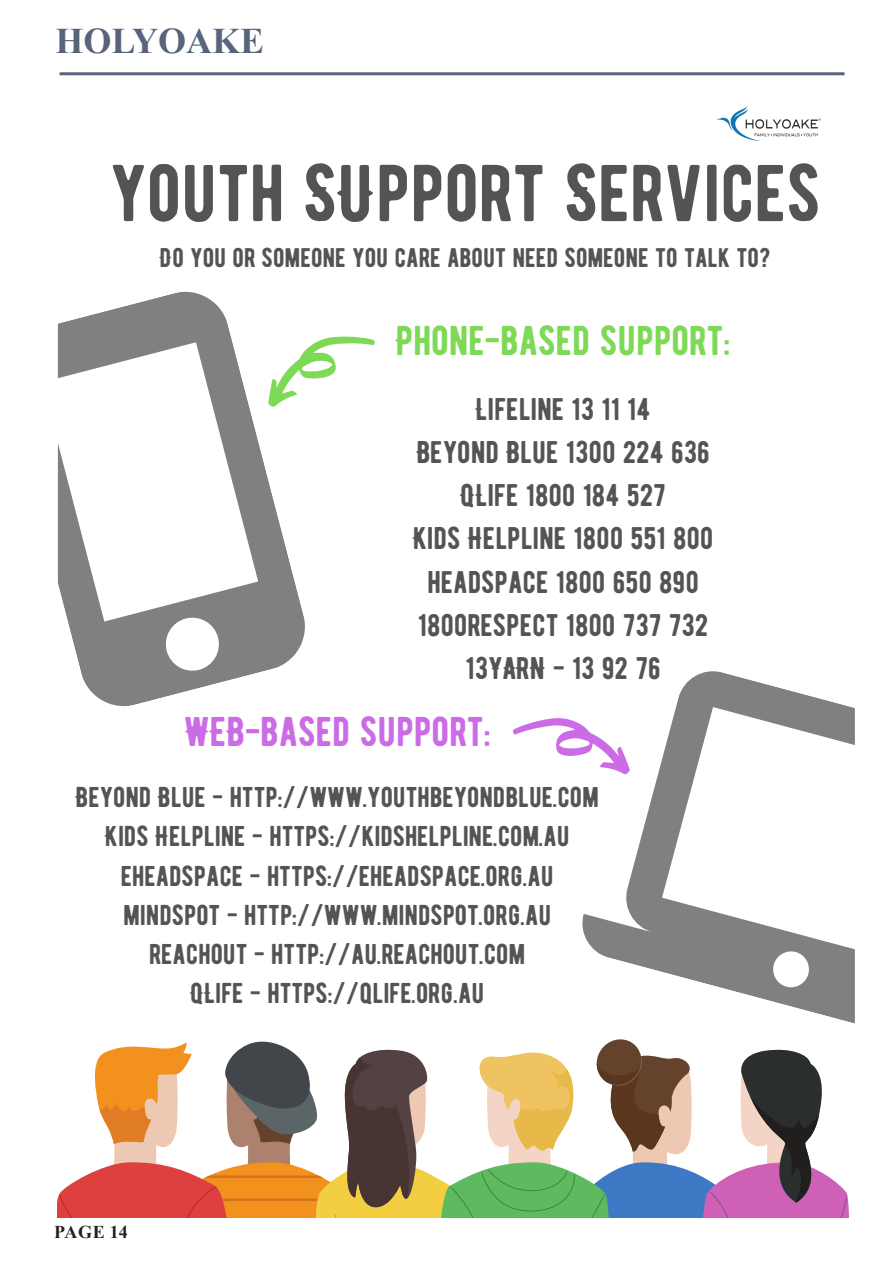
<style>
.page{position:relative;width:893px;height:1263px;background:#fff}
.page>*{position:absolute;margin:0;border:0;box-sizing:border-box;transform-origin:0 0}
.t1{font:80.25px "BERNIER Regular";color:#545454}
.t2{font:41.4px "BERNIER Regular";color:#7ed957}
.t3{font:41.4px "BERNIER Regular";color:#cb6ce6}
.t4{font:700 36px "Times New Roman";color:#58647b}
.t5{font:31.35px/43.2px "BERNIER Regular";color:#545454;text-align:center}
.t6{font:28.65px/39.2px "BERNIER Regular";color:#545454;text-align:center}
.t7{font:27px "BERNIER Regular";color:#545454}
.t8{font:700 18px "Times New Roman";letter-spacing:.015em;color:#231f20}
</style>
<div class="page">
<hr style="left:60px;top:72px;width:784px;height:3px;background:#58647b">
<svg style="left:58px;top:1039px;width:791px;height:178px"></svg>
<svg style="left:58px;top:291px;width:247px;height:416px"></svg>
<svg style="left:582px;top:671px;width:273px;height:353px"></svg>
<svg style="left:268px;top:337px;width:107px;height:70px"></svg>
<svg style="left:513px;top:718px;width:117px;height:56px"></svg>
<img style="left:718px;top:107px;width:103px;height:34px">
<p class="t4" style="left:55px;top:15px;width:210px">HOLYOAKE</p>
<p class="t1" style="left:109px;top:142px;width:713px">YOUTH SUPPORT SERVICES</p>
<p class="t7" style="left:160px;top:241px;width:612px">DO YOU OR SOMEONE YOU CARE ABOUT NEED SOMEONE TO TALK TO?</p>
<p class="t2" style="left:396px;top:314px;width:336px">PHONE-BASED SUPPORT:</p>
<p class="t5" style="left:413px;top:387px;width:302px">LIFELINE 13 11 14<br>BEYOND BLUE 1300 224 636<br>QLIFE 1800 184 527<br>KIDS HELPLINE 1800 551 800<br>HEADSPACE 1800 650 890<br>1800RESPECT 1800 737 732<br>13YARN - 13 92 76</p>
<p class="t3" style="left:184px;top:705px;width:308px">WEB-BASED SUPPORT:</p>
<p class="t6" style="left:76px;top:777px;width:525px">BEYOND BLUE - HTTP://WWW.YOUTHBEYONDBLUE.COM KIDS HELPLINE - HTTPS://KIDSHELPLINE.COM.AU EHEADSPACE - HTTPS://EHEADSPACE.ORG.AU MINDSPOT - HTTP://WWW.MINDSPOT.ORG.AU REACHOUT - HTTP://AU.REACHOUT.COM<br>QLIFE - HTTPS://QLIFE.ORG.AU</p>
<p class="t8" style="left:54px;top:1219px;width:75px">PAGE 14</p>
</div>
